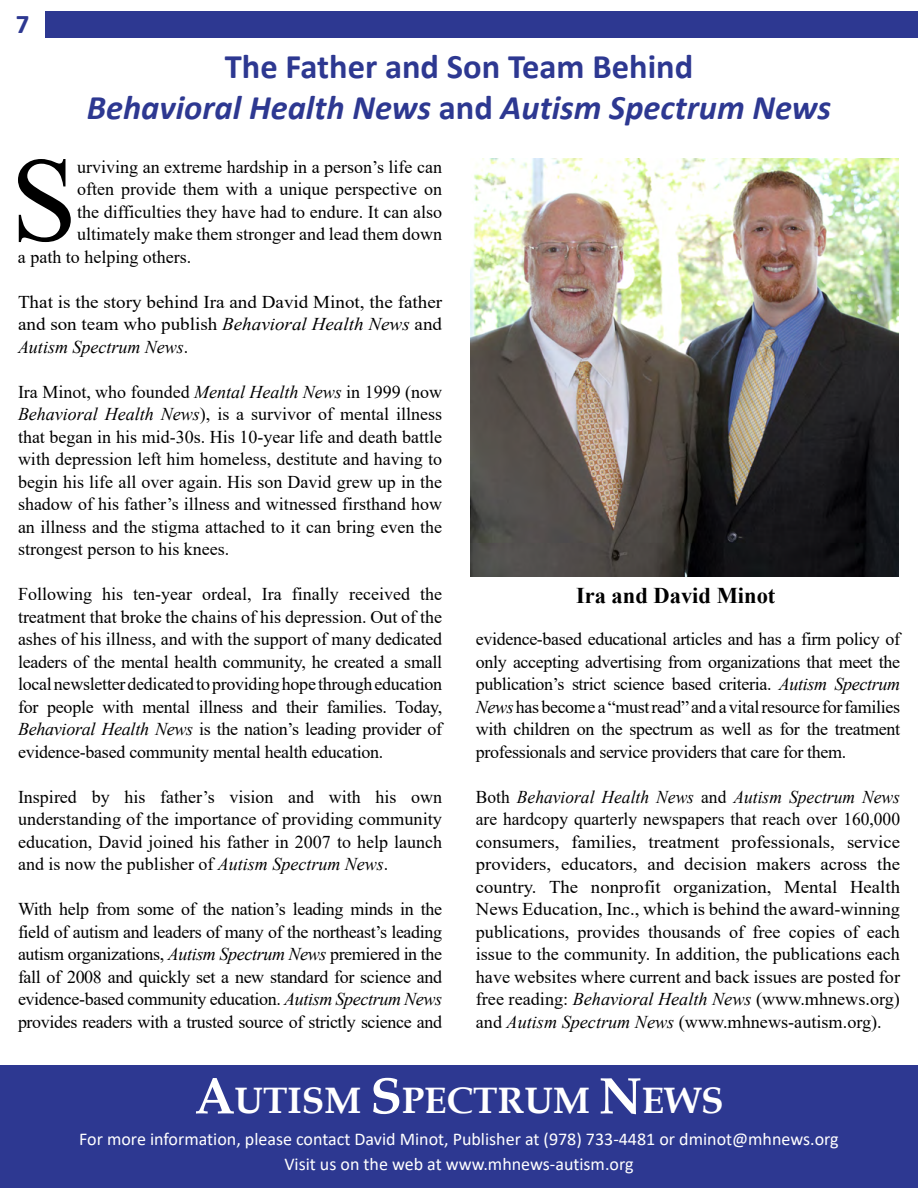
<style>
.page{position:relative;width:918px;height:1188px;background:#fff}
.page>*{position:absolute;margin:0;border:0;box-sizing:border-box;transform-origin:0 0}
.t1{font:120px "Times New Roman";color:#000}
.t2{font:700 36.75px "Book Antiqua";color:#fff}
.t3{font:italic 700 34.5px/41.4px "Calibri";color:#2d3891;text-align:center}
.t4{font:700 27px "Calibri";color:#2d3891}
.t5{font:700 22.5px "Times New Roman";color:#000}
.t6{font:18px/22.5px "Times New Roman";color:#000;text-align:justify}
.t7{font:18px/24.6px "Calibri";color:#fff;text-align:center}
.t8{font:18px/22.5px "Times New Roman";color:#000;text-align:justify;scale:1.06 1}
.s1{font-style:normal}
.s2{font-style:italic}
.s3{font-size:51.45px}
</style>
<div class="page">
<div style="left:45px;top:11px;width:873px;height:27px;background:#2d3891"></div>
<div style="left:0;top:1066px;width:918px;height:122px;background:#2d3891"></div>
<img style="left:471px;top:159px;width:428px;height:418px">
<h3 class="t4" style="left:16px;top:5px;width:15px">7</h3>
<h3 class="t3" style="left:87px;top:44px;width:746px"><span class="s1">The Father and Son Team Behind<br></span>Behavioral Health News <span class="s1">and</span> Autism Spectrum News</h3>
<h1 class="t1" style="left:11px;top:115px;width:68px">S</h1>
<p class="t6" style="left:77px;top:155px;width:366px">urviving an extreme hardship in a person’s life can</p>
<p class="t6" style="left:77px;top:177px;width:366px">often provide them with a unique perspective on</p>
<p class="t6" style="left:77px;top:200px;width:366px">the difficulties they have had to endure. It can also</p>
<p class="t6" style="left:77px;top:222px;width:366px">ultimately make them stronger and lead them down</p>
<p class="t6" style="left:18px;top:245px;width:175px">a path to helping others.</p>
<p class="t8" style="left:18px;top:290px;width:402px">That is the story behind Ira and David Minot, the father and son team who publish <span class="s2">Behavioral Health News</span> and <span class="s2">Autism Spectrum News</span>.</p>
<p class="t6" style="left:18px;top:380px;width:426px">Ira Minot, who founded <span class="s2">Mental Health News</span> in 1999 (now <span class="s2">Behavioral Health News</span>), is a survivor of mental illness that began in his mid-30s. His 10-year life and death battle with depression left him homeless, destitute and having to begin his life all over again. His son David grew up in the shadow of his father’s illness and witnessed firsthand how an illness and the stigma attached to it can bring even the strongest person to his knees.</p>
<p class="t6" style="left:18px;top:582px;width:426px">Following his ten-year ordeal, Ira finally received the treatment that broke the chains of his depression. Out of the ashes of his illness, and with the support of many dedicated leaders of the mental health community, he created a small local newsletter dedicated to providing hope through education for people with mental illness and their families. Today, <span class="s2">Behavioral Health News</span> is the nation’s leading provider of evidence-based community mental health education.</p>
<p class="t6" style="left:18px;top:785px;width:426px">Inspired by his father’s vision and with his own understanding of the importance of providing community education, David joined his father in 2007 to help launch and is now the publisher of <span class="s2">Autism Spectrum News</span>.</p>
<p class="t6" style="left:18px;top:897px;width:426px">With help from some of the nation’s leading minds in the field of autism and leaders of many of the northeast’s leading autism organizations, <span class="s2">Autism Spectrum News</span> premiered in the fall of 2008 and quickly set a new standard for science and evidence-based community education. <span class="s2">Autism Spectrum News </span>provides readers with a trusted source of strictly science and</p>
<p class="t5" style="left:576px;top:579px;width:201px">Ira and David Minot</p>
<p class="t6" style="left:476px;top:627px;width:426px">evidence-based educational articles and has a firm policy of only accepting advertising from organizations that meet the publication’s strict science based criteria. <span class="s2">Autism Spectrum News</span> has become a “must read” and a vital resource for families with children on the spectrum as well as for the treatment professionals and service providers that care for them.</p>
<p class="t6" style="left:476px;top:785px;width:426px">Both <span class="s2">Behavioral Health News</span> and <span class="s2">Autism Spectrum News </span>are hardcopy quarterly newspapers that reach over 160,000 consumers, families, treatment professionals, service providers, educators, and decision makers across the country. The nonprofit organization, Mental Health News Education, Inc., which is behind the award-winning publications, provides thousands of free copies of each issue to the community. In addition, the publications each have websites where current and back issues are posted for free reading: <span class="s2">Behavioral Health News</span> (www.mhnews.org) and <span class="s2">Autism Spectrum News</span> (www.mhnews-autism.org).</p>
<h2 class="t2" style="left:194px;top:1076px;width:531px"><span class="s3">A</span>UTISM <span class="s3">S</span>PECTRUM <span class="s3">N</span>EWS</h2>
<p class="t7" style="left:79px;top:1127px;width:761px">For more information, please contact David Minot, Publisher at (978) 733-4481 or dminot@mhnews.org<br>Visit us on the web at www.mhnews-autism.org</p>
</div>
